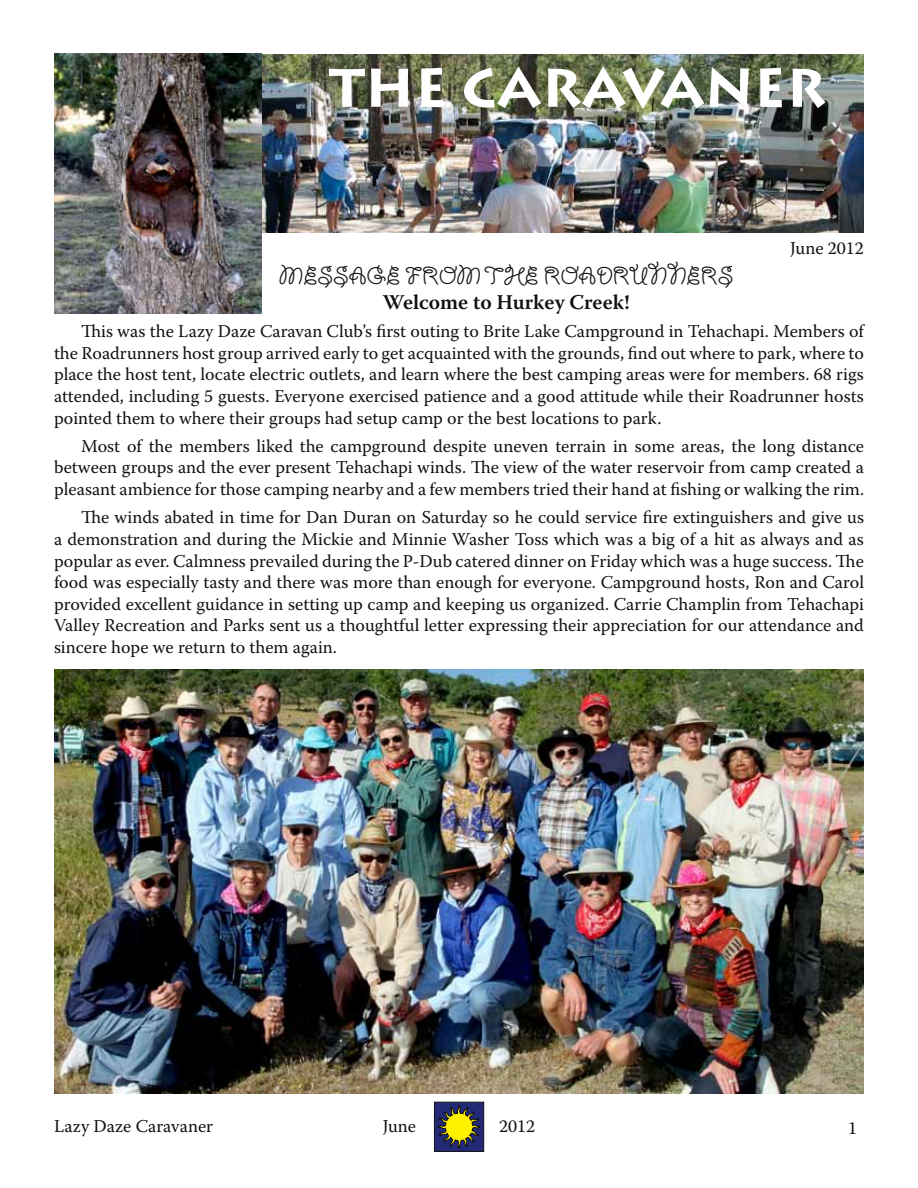
<style>
.page{position:relative;width:918px;height:1188px;background:#fff}
.page>*{position:absolute;margin:0;border:0;box-sizing:border-box;transform-origin:0 0}
.t1{font:700 54px "Lithos Pro";color:#fff}
.t2{font:27px "Giddyup Std";color:#121212}
.t3{font:600 21px "Warnock Pro";color:#121212}
.t4{font:18px/21.6px "Warnock Pro";color:#121212;text-align:justify}
</style>
<div class="page">
<div style="left:434px;top:1102px;width:50px;height:49px;background:#222a78;border:1px solid #121212"></div>
<svg style="left:438px;top:1106px;width:42px;height:42px"></svg>
<img style="left:261px;top:54px;width:603px;height:179px">
<img style="left:54px;top:670px;width:810px;height:424px">
<img style="left:54px;top:54px;width:207px;height:259px">
<h1 class="t1" style="left:329px;top:56px;width:498px">THE CARAVANER</h1>
<p class="t4" style="left:790px;top:237px;width:75px">June 2012</p>
<h2 class="t2" style="left:279px;top:261px;width:456px">MESSAGE FROM THE ROADRUNNERS</h2>
<p class="t3" style="left:383px;top:289px;width:248px">Welcome to Hurkey Creek!</p>
<p class="t4" style="left:54px;top:320px;width:812px;text-indent:27px">This was the Lazy Daze Caravan Club’s first outing to Brite Lake Campground in Tehachapi. Members of the Roadrunners host group arrived early to get acquainted with the grounds, find out where to park, where to place the host tent, locate electric outlets, and learn where the best camping areas were for members. 68 rigs attended, including 5 guests. Everyone exercised patience and a good attitude while their Roadrunner hosts pointed them to where their groups had setup camp or the best locations to park.</p>
<p class="t4" style="left:54px;top:435px;width:812px;text-indent:27px">Most of the members liked the campground despite uneven terrain in some areas, the long distance between groups and the ever present Tehachapi winds. The view of the water reservoir from camp created a pleasant ambience for those camping nearby and a few members tried their hand at fishing or walking the rim.</p>
<p class="t4" style="left:54px;top:506px;width:812px;text-indent:27px">The winds abated in time for Dan Duran on Saturday so he could service fire extinguishers and give us a demonstration and during the Mickie and Minnie Washer Toss which was a big of a hit as always and as popular as ever. Calmness prevailed during the P-Dub catered dinner on Friday which was a huge success. The food was especially tasty and there was more than enough for everyone. Campground hosts, Ron and Carol provided excellent guidance in setting up camp and keeping us organized. Carrie Champlin from Tehachapi Valley Recreation and Parks sent us a thoughtful letter expressing their appreciation for our attendance and sincere hope we return to them again.</p>
<p class="t4" style="left:54px;top:1115px;width:161px">Lazy Daze Caravaner</p>
<p class="t4" style="left:383px;top:1115px;width:35px">June</p>
<p class="t4" style="left:499px;top:1115px;width:38px">2012</p>
<p class="t4" style="left:848px;top:1117px;width:11px">1</p>
</div>
